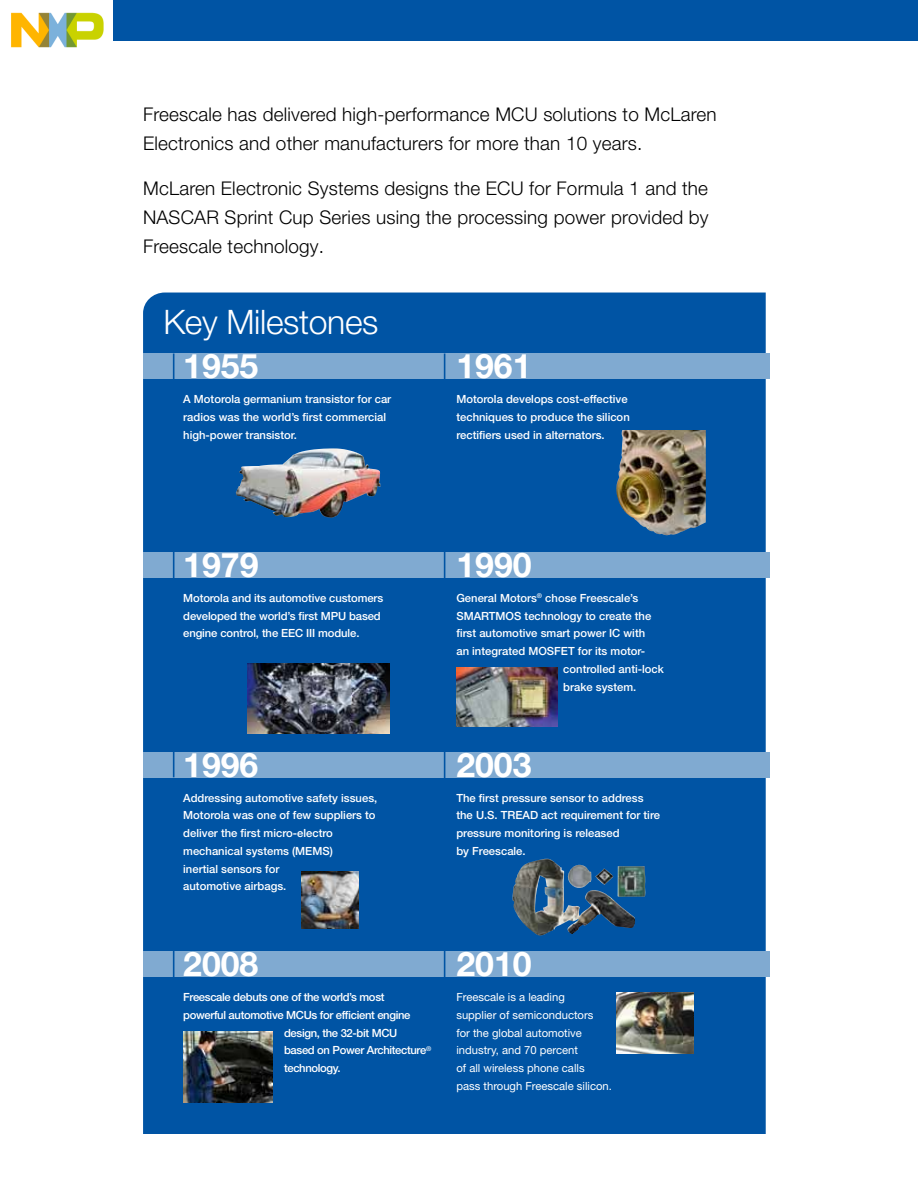
<style>
.page{position:relative;width:918px;height:1188px;background:#fff}
.page>*{position:absolute;margin:0;border:0;box-sizing:border-box;transform-origin:0 0}
.t1{font:700 33.9px "Helvetica Neue LT Pro";color:#fff}
.t2{font:700 33.75px "Helvetica Neue LT Pro";color:#fff}
.t3{font:300 33.75px "Helvetica Neue LT Pro";letter-spacing:-.01em;color:#fff}
.t4{font:300 18.9px/28.8px "Helvetica Neue LT Pro";letter-spacing:.01em;color:#000}
.t5{font:500 11.25px/17.7px "Helvetica Neue LT Pro";color:#fff}
.t6{font:11.25px/17.7px "Helvetica Neue LT Pro";color:#fff}
.t7{font:500 11.25px "Helvetica Neue LT Pro";letter-spacing:-.03em;color:#fff}
</style>
<div class="page">
<div style="left:143px;top:293px;width:623px;height:841px;background:#0054a4"></div>
<div style="left:143px;top:354px;width:627px;height:25px;background:#80aad1"></div>
<div style="left:143px;top:553px;width:627px;height:25px;background:#80aad1"></div>
<div style="left:143px;top:752px;width:627px;height:25px;background:#80aad1"></div>
<div style="left:143px;top:951px;width:627px;height:26px;background:#80aad1"></div>
<img style="left:236px;top:448px;width:94px;height:69px">
<img style="left:616px;top:430px;width:90px;height:105px">
<img style="left:248px;top:664px;width:142px;height:69px">
<img style="left:301px;top:872px;width:58px;height:56px">
<img style="left:512px;top:859px;width:134px;height:78px">
<img style="left:616px;top:993px;width:77px;height:60px">
<img style="left:456px;top:667px;width:101px;height:60px">
<img style="left:183px;top:1032px;width:89px;height:70px">
<svg style="left:173px;top:354px;width:1px;height:25px"></svg>
<hr style="left:173px;top:552px;width:1px;height:30px;background:#0054a4">
<svg style="left:173px;top:751px;width:1px;height:26px"></svg>
<hr style="left:173px;top:948px;width:1px;height:30px;background:#0054a4">
<svg style="left:444px;top:354px;width:1px;height:25px"></svg>
<svg style="left:444px;top:552px;width:1px;height:29px"></svg>
<svg style="left:444px;top:751px;width:1px;height:29px"></svg>
<svg style="left:444px;top:951px;width:1px;height:28px"></svg>
<div style="left:0;top:0;width:918px;height:40px;background:#0054a4"></div>
<img style="left:0;top:0;width:112px;height:48px">
<h3 class="t4" style="left:143px;top:100px;width:575px">Freescale has delivered high-performance MCU solutions to McLaren<br>Electronics and other manufacturers for more than 10 years.</h3>
<h3 class="t4" style="left:143px;top:174px;width:567px;text-align:justify">McLaren Electronic Systems designs the ECU for Formula 1 and the NASCAR Sprint Cup Series using the processing power provided by Freescale technology.</h3>
<h2 class="t3" style="left:163px;top:302px;width:217px">Key Milestones</h2>
<h2 class="t2" style="left:183px;top:345px;width:77px">1955</h2>
<p class="t5" style="left:183px;top:390px;width:210px">A Motorola germanium transistor for car radios was the world’s first commercial high-power transistor.</p>
<h2 class="t2" style="left:456px;top:345px;width:77px">1961</h2>
<p class="t5" style="left:456px;top:390px;width:175px">Motorola develops cost-effective techniques to produce the silicon rectifiers used in alternators.</p>
<h1 class="t1" style="left:183px;top:544px;width:77px">1979</h1>
<p class="t5" style="left:183px;top:589px;width:202px">Motorola and its automotive customers developed the world’s first MPU based engine control, the EEC III module.</p>
<h2 class="t2" style="left:183px;top:743px;width:77px">1996</h2>
<p class="t5" style="left:183px;top:789px;width:196px">Addressing automotive safety issues,<br>Motorola was one of few suppliers to deliver the first micro-electro mechanical systems (MEMS)<br>inertial sensors for<br>automotive airbags.</p>
<h2 class="t2" style="left:183px;top:943px;width:77px">2008</h2>
<p class="t7" style="left:183px;top:990px;width:203px">Freescale debuts one of the world’s most</p>
<p class="t7" style="left:183px;top:1008px;width:229px">powerful automotive MCUs for efficient engine</p>
<p class="t7" style="left:284px;top:1026px;width:115px">design, the 32-bit MCU</p>
<p class="t7" style="left:284px;top:1044px;width:149px">based on Power Architecture<sup>®</sup></p>
<p class="t7" style="left:284px;top:1061px;width:58px">technology.</p>
<h1 class="t1" style="left:456px;top:544px;width:77px">1990</h1>
<p class="t5" style="left:456px;top:589px;width:184px">General Motors<sup>®</sup> chose Freescale’s</p>
<p class="t5" style="left:456px;top:607px;width:196px">SMARTMOS technology to create the</p>
<p class="t5" style="left:456px;top:624px;width:190px">first automotive smart power IC with</p>
<p class="t5" style="left:456px;top:642px;width:190px">an integrated MOSFET for its motor-</p>
<p class="t5" style="left:563px;top:660px;width:102px">controlled anti-lock</p>
<p class="t5" style="left:563px;top:678px;width:75px">brake system.</p>
<h2 class="t2" style="left:456px;top:743px;width:77px">2003</h2>
<p class="t5" style="left:456px;top:789px;width:205px">The first pressure sensor to address the U.S. TREAD act requirement for tire pressure monitoring is released<br>by Freescale.</p>
<h1 class="t1" style="left:456px;top:943px;width:77px">2010</h1>
<p class="t6" style="left:456px;top:988px;width:157px">Freescale is a leading<br>supplier of semiconductors<br>for the global automotive industry, and 70 percent<br>of all wireless phone calls<br>pass through Freescale silicon.</p>
</div>
